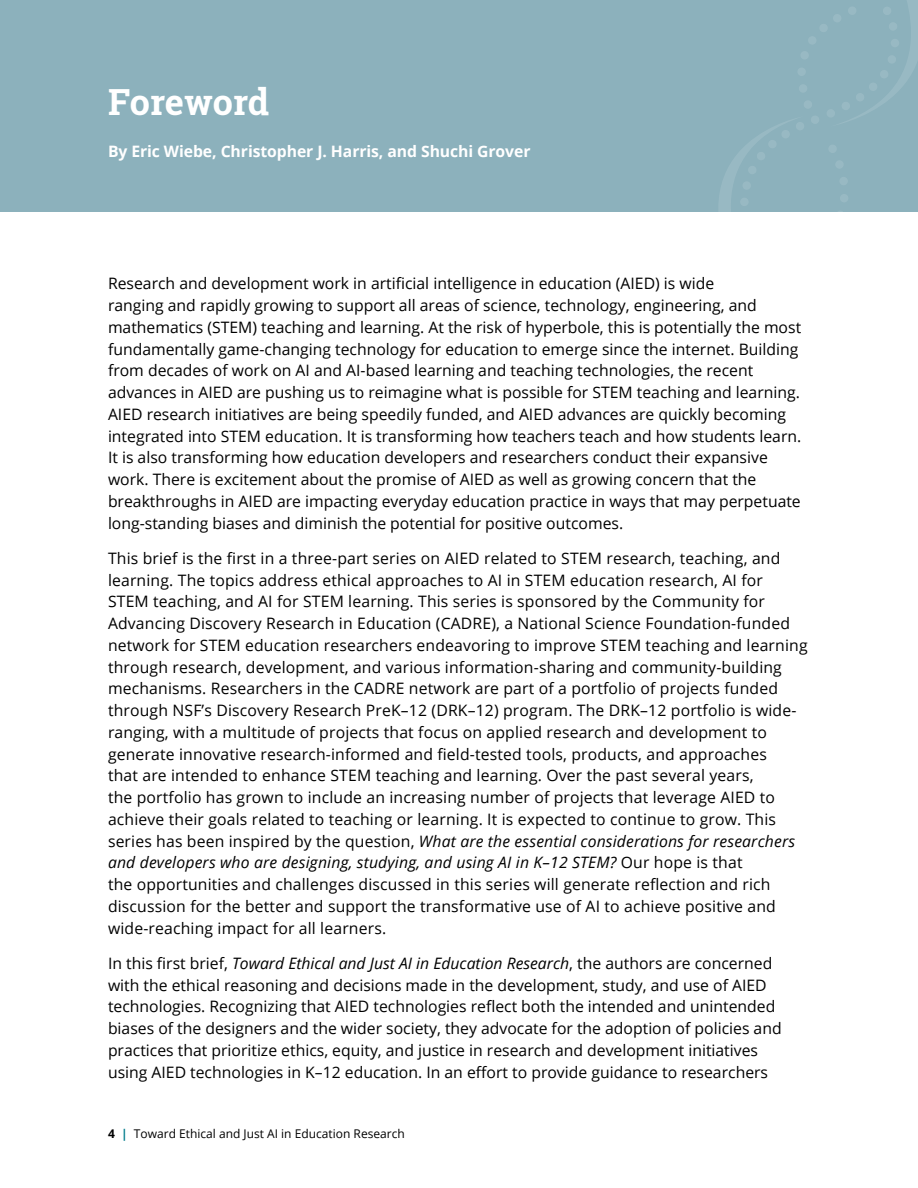
<style>
.page{position:relative;width:918px;height:1188px;background:#fff}
.page>*{position:absolute;margin:0;border:0;box-sizing:border-box;transform-origin:0 0}
.t1{font:700 36px "Roboto Slab";color:#fff}
.t2{font:15.75px/21.8px "Open Sans";color:#000}
.t3{font:700 15.75px "Open Sans";letter-spacing:-.005em;color:#fff}
.t4{font:12px "Open Sans";color:#000}
.s1{font-style:italic}
.s2{font-weight:700}
.s3{font-weight:700;color:#037d8c}
</style>
<div class="page">
<div style="left:0;top:0;width:918px;height:212px;background:#8cb1bc"></div>
<svg style="left:719px;top:0;width:199px;height:212px"></svg>
<h1 class="t1" style="left:108px;top:78px;width:163px">Foreword</h1>
<p class="t3" style="left:108px;top:140px;width:424px">By Eric Wiebe, Christopher J. Harris, and Shuchi Grover</p>
<p class="t2" style="left:108px;top:272px;width:695px">Research and development work in artificial intelligence in education (AIED) is wide<br>ranging and rapidly growing to support all areas of science, technology, engineering, and mathematics (STEM) teaching and learning. At the risk of hyperbole, this is potentially the most fundamentally game-changing technology for education to emerge since the internet. Building from decades of work on AI and AI-based learning and teaching technologies, the recent advances in AIED are pushing us to reimagine what is possible for STEM teaching and learning.<br>AIED research initiatives are being speedily funded, and AIED advances are quickly becoming integrated into STEM education. It is transforming how teachers teach and how students learn.<br>It is also transforming how education developers and researchers conduct their expansive work. There is excitement about the promise of AIED as well as growing concern that the breakthroughs in AIED are impacting everyday education practice in ways that may perpetuate long-standing biases and diminish the potential for positive outcomes.</p>
<p class="t2" style="left:108px;top:547px;width:701px">This brief is the first in a three-part series on AIED related to STEM research, teaching, and learning. The topics address ethical approaches to AI in STEM education research, AI for STEM teaching, and AI for STEM learning. This series is sponsored by the Community for Advancing Discovery Research in Education (CADRE), a National Science Foundation-funded network for STEM education researchers endeavoring to improve STEM teaching and learning through research, development, and various information-sharing and community-building mechanisms. Researchers in the CADRE network are part of a portfolio of projects funded through NSF’s Discovery Research PreK–12 (DRK–12) program. The DRK–12 portfolio is wide&shy;ranging, with a multitude of projects that focus on applied research and development to generate innovative research-informed and field-tested tools, products, and approaches<br>that are intended to enhance STEM teaching and learning. Over the past several years,<br>the portfolio has grown to include an increasing number of projects that leverage AIED to achieve their goals related to teaching or learning. It is expected to continue to grow. This series has been inspired by the question, <span class="s1">What are the essential considerations for researchers and developers who are designing, studying, and using AI in K–12 STEM?</span> Our hope is that<br>the opportunities and challenges discussed in this series will generate reflection and rich discussion for the better and support the transformative use of AI to achieve positive and wide-reaching impact for all learners.</p>
<p class="t2" style="left:108px;top:952px;width:675px">In this first brief, <span class="s1">Toward Ethical and Just AI in Education Research</span>, the authors are concerned with the ethical reasoning and decisions made in the development, study, and use of AIED technologies. Recognizing that AIED technologies reflect both the intended and unintended biases of the designers and the wider society, they advocate for the adoption of policies and practices that prioritize ethics, equity, and justice in research and development initiatives using AIED technologies in K–12 education. In an effort to provide guidance to researchers</p>
<p class="t4" style="left:108px;top:1126px;width:298px"><span class="s2">4</span> <span class="s3">|</span> Toward Ethical and Just AI in Education Research</p>
</div>
